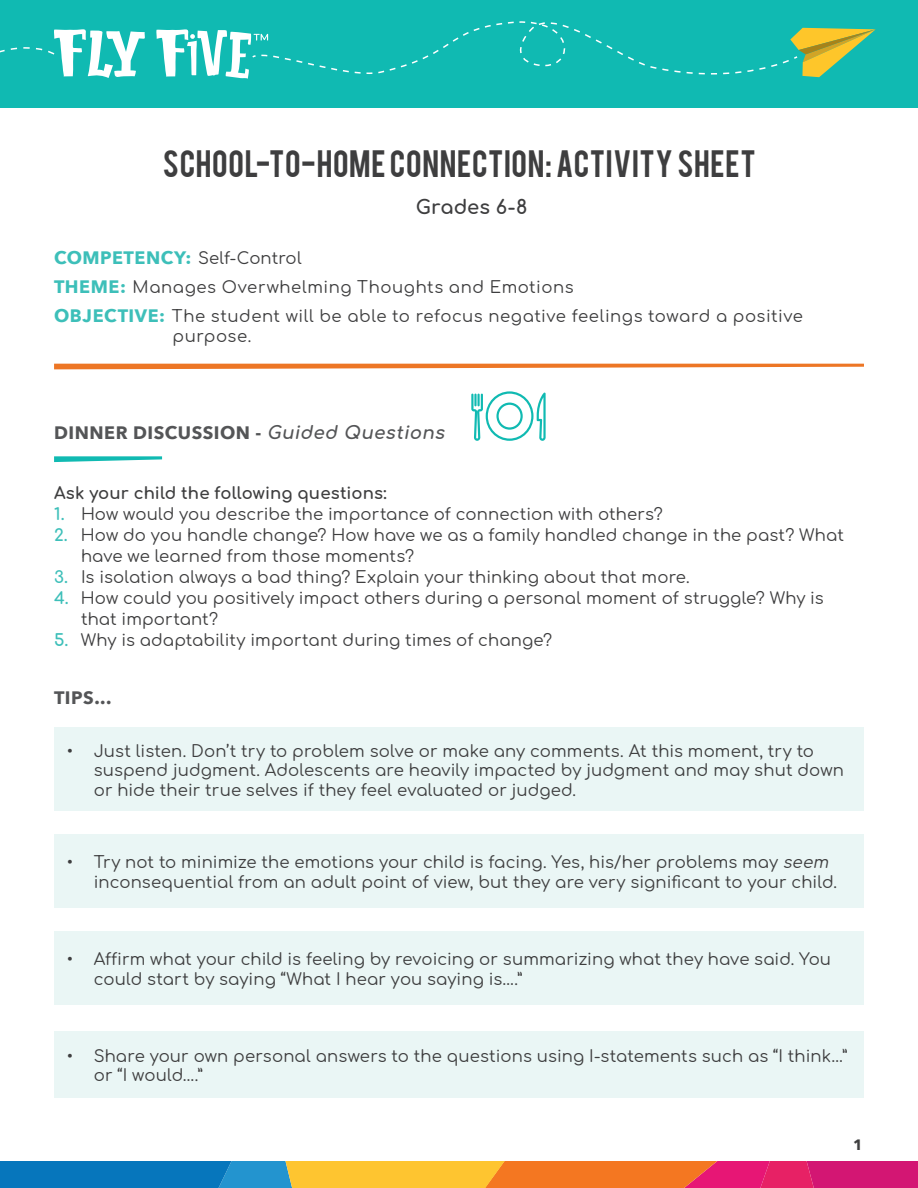
<style>
.page{position:relative;width:918px;height:1188px;background:#fff}
.page>*{position:absolute;margin:0;border:0;box-sizing:border-box;transform-origin:0 0}
.t1{font:30px "Bebas";letter-spacing:.025em;color:#3e3e3f}
.t2{font:19.5px "Comfortaa";letter-spacing:.005em;color:#3e3e3f}
.Sessions_Header{font:700 18px "Avenir Next";letter-spacing:.03em;color:#545557}
.Intro_Pg_Bulleted_Ls{font:16.5px/19.5px "Comfortaa";letter-spacing:.005em;color:#3e3e3f}
.Sessions_Header-2{font:16.5px/19.5px "Comfortaa";letter-spacing:.03em;color:#3e3e3f}
.Sessions_Header-3{font:16.5px "Comfortaa";color:#3e3e3f}
.t3{font:700 15px "Avenir Next";color:#3e3e3f}
.s1{font-family:"Avenir Next";font-weight:700;font-size:18px;color:#3dbfb9}
.s2{font-family:"Comfortaa";font-weight:400;font-style:italic}
.s3{color:#3dbfb9}
.s4{font-style:italic}
</style>
<div class="page">
<div style="left:0;top:0;width:918px;height:108px;background:#10bab2"></div>
<svg style="left:0;top:1161px;width:918px;height:27px;background:#a77469"></svg>
<svg style="left:156px;top:21px;width:720px;height:58px"></svg>
<svg style="left:0;top:29px;width:145px;height:49px"></svg>
<svg style="left:54px;top:364px;width:810px;height:5px;background:#f0904f"></svg>
<svg style="left:54px;top:456px;width:108px;height:6px"></svg>
<svg style="left:471px;top:391px;width:75px;height:50px"></svg>
<div style="left:54px;top:834px;width:810px;height:73px;background:#eaf6f5"></div>
<div style="left:54px;top:931px;width:810px;height:73px;background:#eaf6f5"></div>
<div style="left:54px;top:1031px;width:810px;height:66px;background:#eaf6f5"></div>
<div style="left:54px;top:727px;width:810px;height:84px;background:#eaf6f5"></div>
<p class="t1" style="left:163px;top:142px;width:594px">SCHOOL-TO-HOME CONNECTION: ACTIVITY SHEET</p>
<p class="Sessions_Header-3" style="left:54px;top:243px;width:249px"><span class="s1">COMPETENCY:</span> Self-Control</p>
<p class="t2" style="left:416px;top:189px;width:113px">Grades 6-8</p>
<p class="Sessions_Header-2" style="left:54px;top:275px;width:521px"><span class="s1">THEME:</span> Manages Overwhelming Thoughts and Emotions</p>
<p class="Sessions_Header-2" style="left:173px;top:304px;width:632px;text-indent:-119px"><span class="s1">OBJECTIVE:</span> The student will be able to refocus negative feelings toward a positive purpose.</p>
<p class="Sessions_Header" style="left:54px;top:417px;width:397px">DINNER DISCUSSION - <span class="s2">Guided Questions</span></p>
<p class="Intro_Pg_Bulleted_Ls" style="left:54px;top:481px;width:334px">Ask your child the following questions:</p>
<p class="Intro_Pg_Bulleted_Ls" style="left:54px;top:502px;width:610px"><span class="s3">1.</span> How would you describe the importance of connection with others?</p>
<p class="Intro_Pg_Bulleted_Ls" style="left:81px;top:523px;width:765px;line-height:21px;text-indent:-27px"><span class="s3">2.</span> How do you handle change? How have we as a family handled change in the past? What have we learned from those moments?</p>
<p class="Intro_Pg_Bulleted_Ls" style="left:54px;top:565px;width:637px"><span class="s3">3.</span> Is isolation always a bad thing? Explain your thinking about that more.</p>
<p class="Intro_Pg_Bulleted_Ls" style="left:81px;top:586px;width:744px;line-height:21px;text-indent:-27px"><span class="s3">4.</span> How could you positively impact others during a personal moment of struggle? Why is that important?</p>
<p class="Intro_Pg_Bulleted_Ls" style="left:54px;top:628px;width:500px"><span class="s3">5.</span> Why is adaptability important during times of change?</p>
<p class="Sessions_Header" style="left:54px;top:682px;width:59px">TIPS...</p>
<p class="Intro_Pg_Bulleted_Ls" style="left:94px;top:739px;width:752px;text-indent:-27px">• Just listen. Don’t try to problem solve or make any comments. At this moment, try to suspend judgment. Adolescents are heavily impacted by judgment and may shut down or hide their true selves if they feel evaluated or judged.</p>
<p class="Intro_Pg_Bulleted_Ls" style="left:67px;top:851px;width:772px;text-align:right">• Try not to minimize the emotions your child is facing. Yes, his/her problems may <span class="s4">seem </span>inconsequential from an adult point of view, but they are very significant to your child.</p>
<p class="Intro_Pg_Bulleted_Ls" style="left:94px;top:947px;width:739px;text-indent:-27px">• Affirm what your child is feeling by revoicing or summarizing what they have said. You could start by saying “What I hear you saying is….”</p>
<p class="Intro_Pg_Bulleted_Ls" style="left:94px;top:1044px;width:755px;text-indent:-27px">• Share your own personal answers to the questions using I-statements such as “I think…” or “I would….”</p>
<p class="t3" style="left:853px;top:1132px;width:11px">1</p>
</div>
